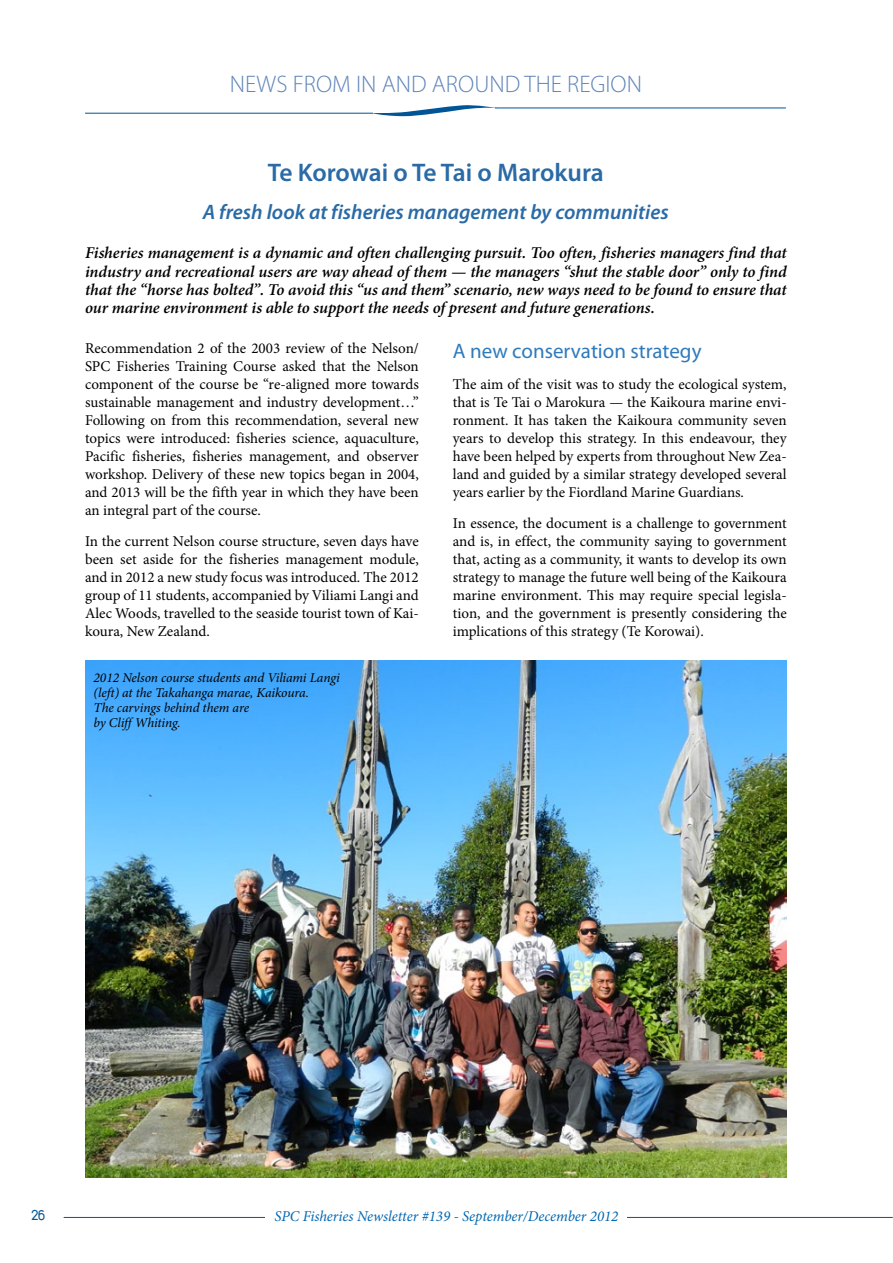
<style>
.page{position:relative;width:893px;height:1263px;background:#fff}
.page>*{position:absolute;margin:0;border:0;box-sizing:border-box;transform-origin:0 0}
.t1{font:600 25.5px "Myriad Pro";letter-spacing:-.005em;color:#2a6aa6}
.t2{font:300 24px "Myriad Pro";color:#5e84b8}
.t3{font:italic 600 21px "Myriad Pro";color:#2a6aa6}
.t4{font:21px "Myriad Pro";color:#2f7abc}
.t5{font:italic 600 16.5px/18px "Minion Pro";letter-spacing:-.005em;color:#000;text-align:justify}
.t6{font:15px/18px "Minion Pro";color:#000;text-align:justify}
.t7{font:italic 15px "Minion Pro";letter-spacing:-.005em;color:#0067b1}
.t8{font:15px "Duepuntozero";color:#005596}
.t9{font:italic 13.5px/15px "Minion Pro";letter-spacing:-.01em;color:#000}
</style>
<div class="page">
<hr style="left:85px;top:113px;width:288px;height:1px;background:#005596">
<hr style="left:495px;top:108px;width:291px;height:1px;background:#005596">
<svg style="left:372px;top:105px;width:126px;height:11px"></svg>
<hr style="left:64px;top:1217px;width:828px;height:1px;background:#005596">
<div style="left:266px;top:1210px;width:361px;height:22px;background:#fff"></div>
<img style="left:85px;top:660px;width:702px;height:518px">
<h2 class="t2" style="left:230px;top:70px;width:414px">NEWS FROM IN AND AROUND THE REGION</h2>
<h1 class="t1" style="left:268px;top:156px;width:337px">Te Korowai o Te Tai o Marokura</h1>
<h3 class="t3" style="left:203px;top:199px;width:467px">A fresh look at fisheries management by communities</h3>
<p class="t5" style="left:85px;top:244px;width:703px">Fisheries management is a dynamic and often challenging pursuit. Too often, fisheries managers find that industry and recreational users are way ahead of them — the managers “shut the stable door” only to find that the “horse has bolted”. To avoid this “us and them” scenario, new ways need to be found to ensure that our marine environment is able to support the needs of present and future generations.</p>
<h3 class="t4" style="left:453px;top:338px;width:250px">A new conservation strategy</h3>
<p class="t6" style="left:453px;top:375px;width:335px">The aim of the visit was to study the ecological system, that is Te Tai o Marokura — the Kaikoura marine envi&shy;ronment. It has taken the Kaikoura community seven years to develop this strategy. In this endeavour, they have been helped by experts from throughout New Zea&shy;land and guided by a similar strategy developed several years earlier by the Fiordland Marine Guardians.</p>
<p class="t6" style="left:453px;top:514px;width:335px">In essence, the document is a challenge to government and is, in effect, the community saying to government that, acting as a community, it wants to develop its own strategy to manage the future well being of the Kaikoura marine environment. This may require special legisla&shy;tion, and the government is presently considering the implications of this strategy (Te Korowai).</p>
<p class="t6" style="left:85px;top:339px;width:335px">Recommendation 2 of the 2003 review of the Nelson/ SPC Fisheries Training Course asked that the Nelson component of the course be “re-aligned more towards sustainable management and industry development…” Following on from this recommendation, several new topics were introduced: fisheries science, aquaculture, Pacific fisheries, fisheries management, and observer workshop. Delivery of these new topics began in 2004, and 2013 will be the fifth year in which they have been an integral part of the course.</p>
<p class="t6" style="left:85px;top:532px;width:335px">In the current Nelson course structure, seven days have been set aside for the fisheries management module, and in 2012 a new study focus was introduced. The 2012 group of 11 students, accompanied by Viliami Langi and Alec Woods, travelled to the seaside tourist town of Kai&shy;koura, New Zealand.</p>
<p class="t9" style="left:94px;top:670px;width:248px">2012 Nelson course students and Viliami Langi (left) at the Takahanga marae, Kaikoura.<br>The carvings behind them are<br>by Cliff Whiting.</p>
<p class="t8" style="left:31px;top:1207px;width:15px">26</p>
<p class="t7" style="left:275px;top:1206px;width:345px">SPC Fisheries Newsletter #139 - September/December 2012</p>
</div>
